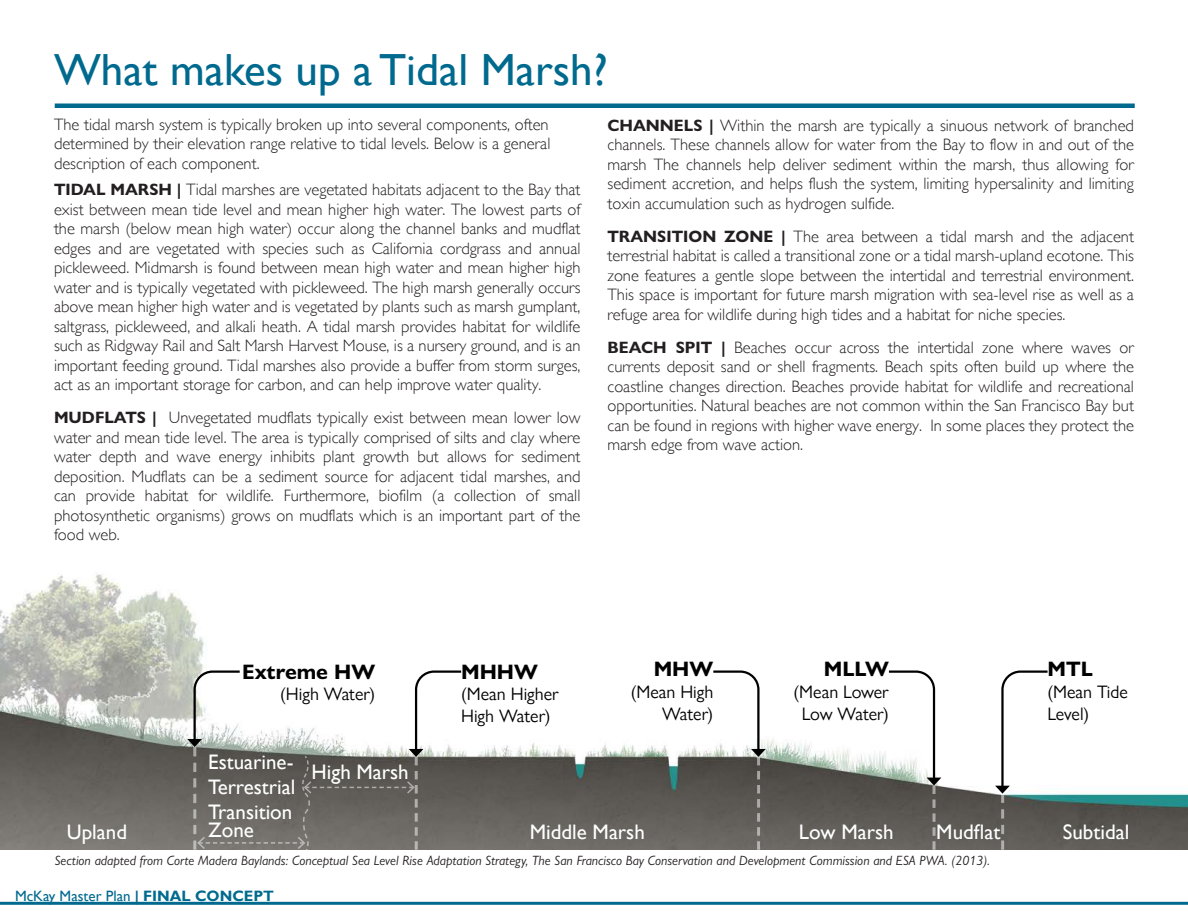
<style>
.page{position:relative;width:1188px;height:918px;background:#fff}
.page>*{position:absolute;margin:0;border:0;box-sizing:border-box;transform-origin:0 0}
.Heading_1{font:45px "Gill Sans";color:#006a8e}
.SectionLabels_rv{font:21px "Gill Sans";color:#fff}
.SectionLabels_rv-2{font:700 21px "Gill Sans Nova";color:#000}
.SectionLabels_rv-3{font:18px/21.6px "Gill Sans Nova";color:#000}
.Header_2{font:300 16.5px/19.5px "Gill Sans";color:#231f20;text-align:justify}
.t1{font:15px "Gill Sans";color:#006a8e}
.t2{font:italic 13.5px "Gill Sans Nova";color:#231f20}
.s1{font-family:"Gill Sans Nova";font-weight:700}
.s2{font-weight:700}
</style>
<div class="page">
<hr style="left:0;top:902px;width:1188px;height:3px;background:#006a8e">
<img style="left:1px;top:573px;width:1187px;height:277px">
<svg style="left:187px;top:669px;width:276px;height:181px"></svg>
<svg style="left:995px;top:669px;width:55px;height:181px"></svg>
<svg style="left:887px;top:669px;width:54px;height:181px"></svg>
<svg style="left:711px;top:669px;width:55px;height:181px"></svg>
<hr style="left:55px;top:104px;width:1080px;height:4px;background:#006a8e">
<p class="Heading_1" style="left:54px;top:44px;width:555px">What makes up a Tidal Marsh?</p>
<p class="Header_2" style="left:54px;top:115px;width:498px">The tidal marsh system is typically broken up into several components, often determined by their elevation range relative to tidal levels. Below is a general description of each component.</p>
<p class="Header_2" style="left:54px;top:180px;width:528px"><span class="s1">TIDAL MARSH |</span> Tidal marshes are vegetated habitats adjacent to the Bay that exist between mean tide level and mean higher high water. The lowest parts of the marsh (below mean high water) occur along the channel banks and mudflat edges and are vegetated with species such as California cordgrass and annual pickleweed. Midmarsh is found between mean high water and mean higher high water and is typically vegetated with pickleweed. The high marsh generally occurs above mean higher high water and is vegetated by plants such as marsh gumplant, saltgrass, pickleweed, and alkali heath. A tidal marsh provides habitat for wildlife such as Ridgway Rail and Salt Marsh Harvest Mouse, is a nursery ground, and is an important feeding ground. Tidal marshes also provide a buffer from storm surges, act as an important storage for carbon, and can help improve water quality.</p>
<p class="Header_2" style="left:54px;top:408px;width:528px"><span class="s1">MUDFLATS |</span> Unvegetated mudflats typically exist between mean lower low water and mean tide level. The area is typically comprised of silts and clay where water depth and wave energy inhibits plant growth but allows for sediment deposition. Mudflats can be a sediment source for adjacent tidal marshes, and can provide habitat for wildlife. Furthermore, biofilm (a collection of small photosynthetic organisms) grows on mudflats which is an important part of the food web.</p>
<p class="Header_2" style="left:608px;top:115px;width:528px"><span class="s1">CHANNELS |</span> Within the marsh are typically a sinuous network of branched channels. These channels allow for water from the Bay to flow in and out of the marsh The channels help deliver sediment within the marsh, thus allowing for sediment accretion, and helps flush the system, limiting hypersalinity and limiting toxin accumulation such as hydrogen sulfide.</p>
<p class="Header_2" style="left:608px;top:226px;width:528px"><span class="s1">TRANSITION ZONE |</span> The area between a tidal marsh and the adjacent terrestrial habitat is called a transitional zone or a tidal marsh-upland ecotone. This zone features a gentle slope between the intertidal and terrestrial environment.<br>This space is important for future marsh migration with sea-level rise as well as a refuge area for wildlife during high tides and a habitat for niche species.</p>
<p class="Header_2" style="left:608px;top:337px;width:528px"><span class="s1">BEACH SPIT |</span> Beaches occur across the intertidal zone where waves or currents deposit sand or shell fragments. Beach spits often build up where the coastline changes direction. Beaches provide habitat for wildlife and recreational opportunities. Natural beaches are not common within the San Francisco Bay but can be found in regions with higher wave energy. In some places they protect the marsh edge from wave action.</p>
<p class="SectionLabels_rv-2" style="left:242px;top:658px;width:135px">Extreme HW</p>
<p class="SectionLabels_rv-3" style="left:280px;top:683px;width:96px">(High Water)</p>
<p class="SectionLabels_rv" style="left:208px;top:750px;width:87px">Estuarine-</p>
<p class="SectionLabels_rv" style="left:208px;top:775px;width:89px">Terrestrial</p>
<p class="SectionLabels_rv" style="left:208px;top:800px;width:86px">Transition</p>
<p class="SectionLabels_rv" style="left:311px;top:759px;width:99px">High Marsh</p>
<p class="SectionLabels_rv-2" style="left:461px;top:658px;width:78px">MHHW</p>
<p class="SectionLabels_rv-3" style="left:461px;top:683px;width:99px">(Mean Higher<br>High Water)</p>
<p class="SectionLabels_rv-2" style="left:654px;top:656px;width:61px">MHW</p>
<p class="SectionLabels_rv-3" style="left:631px;top:681px;width:84px;text-align:right">(Mean High<br>Water)</p>
<p class="SectionLabels_rv-2" style="left:824px;top:656px;width:67px">MLLW</p>
<p class="SectionLabels_rv-3" style="left:794px;top:681px;width:97px;text-align:center">(Mean Lower<br>Low Water)</p>
<p class="SectionLabels_rv-2" style="left:1048px;top:656px;width:47px">MTL</p>
<p class="SectionLabels_rv-3" style="left:1048px;top:681px;width:82px">(Mean Tide<br>Level)</p>
<p class="SectionLabels_rv" style="left:67px;top:820px;width:62px">Upland</p>
<p class="SectionLabels_rv" style="left:208px;top:818px;width:47px">Zone</p>
<p class="t2" style="left:55px;top:852px;width:937px">Section adapted from Corte Madera Baylands: Conceptual Sea Level Rise Adaptation Strategy, The San Francisco Bay Conservation and Development Commission and ESA PWA. (2013).</p>
<p class="SectionLabels_rv" style="left:530px;top:820px;width:116px">Middle Marsh</p>
<p class="SectionLabels_rv" style="left:799px;top:820px;width:96px">Low Marsh</p>
<p class="SectionLabels_rv" style="left:936px;top:820px;width:66px">Mudflat</p>
<p class="SectionLabels_rv" style="left:1063px;top:820px;width:68px">Subtidal</p>
<p class="t1" style="left:15px;top:887px;width:261px">McKay Master Plan <span class="s2">| FINAL CONCEPT</span></p>
</div>
